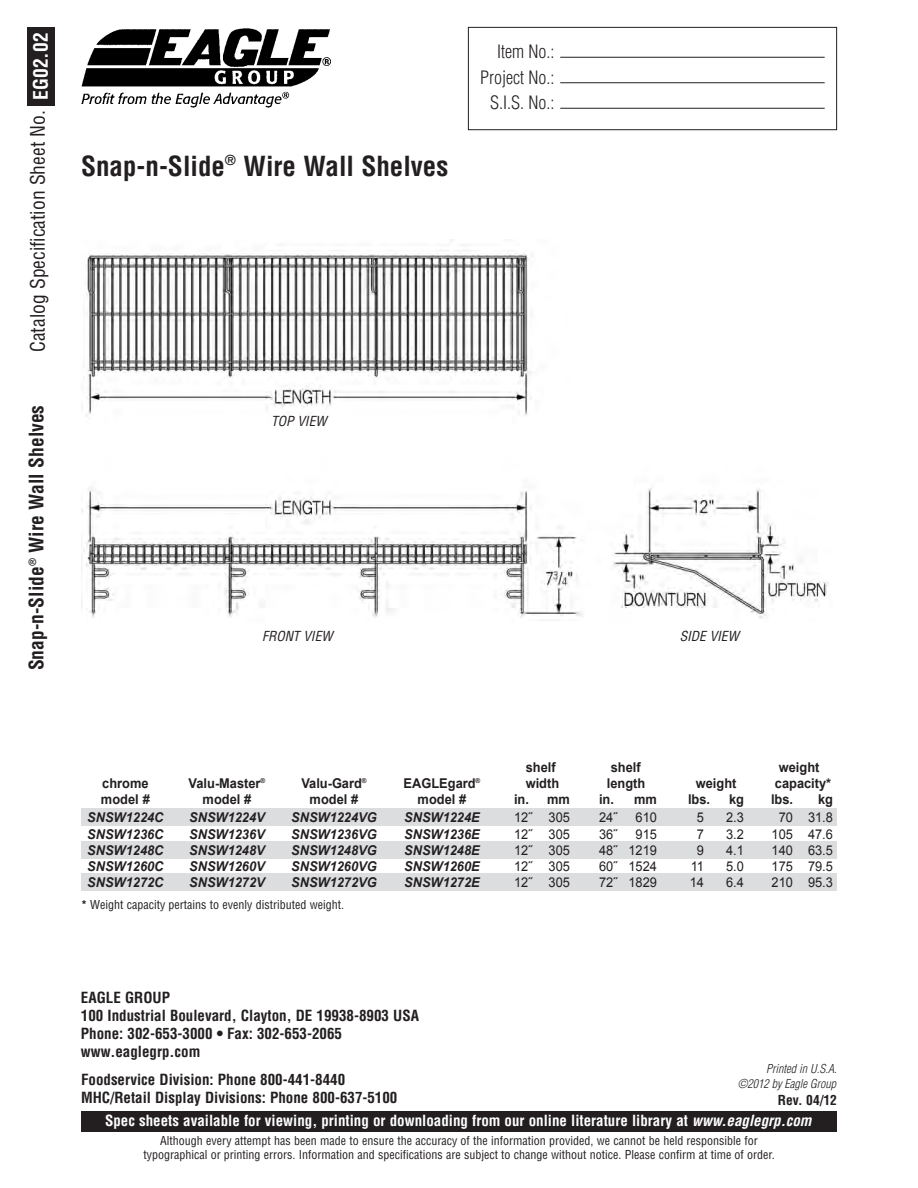
<style>
.page{position:relative;width:918px;height:1188px;background:#fff}
.page>*{position:absolute;margin:0;border:0;box-sizing:border-box;transform-origin:0 0}
.t1{font:700 condensed 27px "Helvetica";color:#231f20}
.t2{font:condensed 19.5px "Helvetica";color:#231f20}
.t3{font:700 condensed 19.5px "Helvetica";color:#231f20}
.t4{font:300 condensed 18px/25.5px "Helvetica";color:#231f20;text-align:right}
.t5{font:700 condensed 15px/18px "Helvetica";color:#231f20}
.t6{font:700 condensed 15px "Helvetica";color:#fff}
.t7{font:italic 700 13.5px "Arial";color:#231f20;scale:.95 1}
.t8{font:700 13.5px "Arial";color:#231f20;scale:.95 1}
.t9{font:13.5px "Arial";color:#231f20;scale:.95 1}
.t10{font:italic condensed 13.5px "Helvetica";color:#231f20}
.t11{font:700 condensed 13.5px "Helvetica";color:#231f20}
.t12{font:condensed 12px/13.5px "Helvetica";color:#231f20;text-align:center}
.t13{font:italic 300 condensed 12px "Helvetica";color:#231f20}
.s1{font-weight:700;color:#fff}
.s2{font-weight:700}
.s3{font-style:italic}
</style>
<div class="page">
<div style="left:81px;top:1111px;width:756px;height:21px;background:#231f20"></div>
<img style="left:81px;top:28px;width:250px;height:79px">
<div style="left:27px;top:27px;width:28px;height:78px;background:#231f20"></div>
<div style="left:468px;top:27px;width:369px;height:103px;border:1px solid #231f20"></div>
<hr style="left:560px;top:82px;width:265px;height:1px;background:#231f20">
<hr style="left:560px;top:57px;width:265px;height:1px;background:#231f20">
<hr style="left:560px;top:108px;width:265px;height:1px;background:#231f20">
<div style="left:81px;top:808px;width:756px;height:17px;background:#dcdddf"></div>
<div style="left:81px;top:841px;width:756px;height:17px;background:#dcdddf"></div>
<div style="left:81px;top:874px;width:756px;height:17px;background:#dcdddf"></div>
<img style="left:81px;top:240px;width:747px;height:379px">
<h2 class="t2" style="left:25px;top:352px;width:321px;rotate:-90deg">Catalog Specification Sheet No. <span class="s1">EG02.02</span></h2>
<h2 class="t3" style="left:25px;top:670px;width:267px;rotate:-90deg">Snap-n-Slide<sup>®</sup> Wire Wall Shelves</h2>
<h1 class="t1" style="left:81px;top:149px;width:369px">Snap-n-Slide<sup>®</sup> Wire Wall Shelves</h1>
<h3 class="t4" style="left:480px;top:39px;width:76px">Item No.:<br>Project No.:<br>S.I.S. No.:</h3>
<p class="t10" style="left:271px;top:413px;width:57px">TOP VIEW</p>
<p class="t10" style="left:262px;top:628px;width:72px">FRONT VIEW</p>
<p class="t10" style="left:680px;top:628px;width:61px">SIDE VIEW</p>
<p class="t8" style="left:526px;top:758px;width:33px">shelf</p>
<p class="t8" style="left:611px;top:758px;width:33px">shelf</p>
<p class="t8" style="left:779px;top:758px;width:44px">weight</p>
<p class="t8" style="left:102px;top:774px;width:50px">chrome</p>
<p class="t8" style="left:189px;top:774px;width:82px">Valu-Master<sup>®</sup></p>
<p class="t8" style="left:301px;top:774px;width:70px">Valu-Gard<sup>®</sup></p>
<p class="t8" style="left:404px;top:774px;width:82px">EAGLEgard<sup>®</sup></p>
<p class="t8" style="left:526px;top:774px;width:37px">width</p>
<p class="t8" style="left:607px;top:774px;width:42px">length</p>
<p class="t8" style="left:696px;top:774px;width:44px">weight</p>
<p class="t8" style="left:775px;top:774px;width:61px">capacity*</p>
<p class="t8" style="left:101px;top:790px;width:53px">model #</p>
<p class="t8" style="left:203px;top:790px;width:53px">model #</p>
<p class="t8" style="left:310px;top:790px;width:53px">model #</p>
<p class="t8" style="left:418px;top:790px;width:53px">model #</p>
<p class="t8" style="left:514px;top:790px;width:60px">in. mm</p>
<p class="t8" style="left:599px;top:790px;width:63px">in. mm</p>
<p class="t8" style="left:688px;top:790px;width:25px">lbs.</p>
<p class="t8" style="left:729px;top:790px;width:17px">kg</p>
<p class="t8" style="left:771px;top:790px;width:25px">lbs.</p>
<p class="t8" style="left:818px;top:790px;width:17px">kg</p>
<p class="t7" style="left:87px;top:809px;width:82px">SNSW1224C</p>
<p class="t7" style="left:189px;top:809px;width:81px">SNSW1224V</p>
<p class="t7" style="left:291px;top:809px;width:92px">SNSW1224VG</p>
<p class="t7" style="left:404px;top:809px;width:81px">SNSW1224E</p>
<p class="t9" style="left:514px;top:809px;width:60px">12˝ 305</p>
<p class="t9" style="left:599px;top:809px;width:21px">24˝</p>
<p class="t9" style="left:636px;top:809px;width:24px">610</p>
<p class="t9" style="left:697px;top:809px;width:9px">5</p>
<p class="t9" style="left:726px;top:809px;width:20px">2.3</p>
<p class="t9" style="left:779px;top:809px;width:59px">70 31.8</p>
<p class="t7" style="left:87px;top:825px;width:82px">SNSW1236C</p>
<p class="t7" style="left:189px;top:825px;width:81px">SNSW1236V</p>
<p class="t7" style="left:291px;top:825px;width:92px">SNSW1236VG</p>
<p class="t7" style="left:404px;top:825px;width:81px">SNSW1236E</p>
<p class="t9" style="left:514px;top:825px;width:60px">12˝ 305</p>
<p class="t9" style="left:599px;top:825px;width:21px">36˝</p>
<p class="t9" style="left:636px;top:825px;width:24px">915</p>
<p class="t9" style="left:697px;top:825px;width:9px">7</p>
<p class="t9" style="left:726px;top:825px;width:20px">3.2</p>
<p class="t9" style="left:772px;top:825px;width:66px">105 47.6</p>
<p class="t7" style="left:87px;top:841px;width:82px">SNSW1248C</p>
<p class="t7" style="left:189px;top:841px;width:81px">SNSW1248V</p>
<p class="t7" style="left:291px;top:841px;width:92px">SNSW1248VG</p>
<p class="t7" style="left:404px;top:841px;width:81px">SNSW1248E</p>
<p class="t9" style="left:514px;top:841px;width:60px">12˝ 305</p>
<p class="t9" style="left:599px;top:841px;width:63px">48˝ 1219</p>
<p class="t9" style="left:697px;top:841px;width:9px">9</p>
<p class="t9" style="left:726px;top:841px;width:20px">4.1</p>
<p class="t9" style="left:772px;top:841px;width:66px">140 63.5</p>
<p class="t7" style="left:87px;top:858px;width:82px">SNSW1260C</p>
<p class="t7" style="left:189px;top:858px;width:81px">SNSW1260V</p>
<p class="t7" style="left:291px;top:858px;width:92px">SNSW1260VG</p>
<p class="t7" style="left:404px;top:858px;width:81px">SNSW1260E</p>
<p class="t9" style="left:514px;top:857px;width:60px">12˝ 305</p>
<p class="t9" style="left:599px;top:857px;width:63px">60˝ 1524</p>
<p class="t9" style="left:691px;top:857px;width:16px">11</p>
<p class="t9" style="left:726px;top:857px;width:20px">5.0</p>
<p class="t9" style="left:772px;top:857px;width:66px">175 79.5</p>
<p class="t7" style="left:87px;top:874px;width:82px">SNSW1272C</p>
<p class="t7" style="left:189px;top:874px;width:81px">SNSW1272V</p>
<p class="t7" style="left:291px;top:874px;width:92px">SNSW1272VG</p>
<p class="t7" style="left:404px;top:874px;width:81px">SNSW1272E</p>
<p class="t9" style="left:514px;top:874px;width:60px">12˝ 305</p>
<p class="t9" style="left:599px;top:874px;width:63px">72˝ 1829</p>
<p class="t9" style="left:690px;top:874px;width:17px">14</p>
<p class="t9" style="left:726px;top:874px;width:20px">6.4</p>
<p class="t9" style="left:772px;top:874px;width:66px">210 95.3</p>
<p class="t12" style="left:81px;top:897px;width:265px"><span class="s2">*</span> Weight capacity pertains to evenly distributed weight.</p>
<p class="t5" style="left:81px;top:989px;width:340px">EAGLE GROUP<br>100 Industrial Boulevard, Clayton, DE 19938-8903 USA<br>Phone: 302-653-3000 • Fax: 302-653-2065 www.eaglegrp.com</p>
<p class="t13" style="left:766px;top:1062px;width:72px">Printed in U.S.A.</p>
<p class="t5" style="left:81px;top:1070px;width:266px">Foodservice Division: Phone 800-441-8440</p>
<p class="t13" style="left:738px;top:1077px;width:100px">©2012 by Eagle Group</p>
<p class="t5" style="left:81px;top:1088px;width:318px">MHC/Retail Display Divisions: Phone 800-637-5100</p>
<p class="t11" style="left:778px;top:1092px;width:61px">Rev. 04/12</p>
<p class="t6" style="left:105px;top:1112px;width:708px">Spec sheets available for viewing, printing or downloading from our online literature library at <span class="s3">www.eaglegrp.com</span></p>
<p class="t12" style="left:143px;top:1134px;width:633px">Although every attempt has been made to ensure the accuracy of the information provided, we cannot be held responsible for typographical or printing errors. Information and specifications are subject to change without notice. Please confirm at time of order.</p>
</div>
